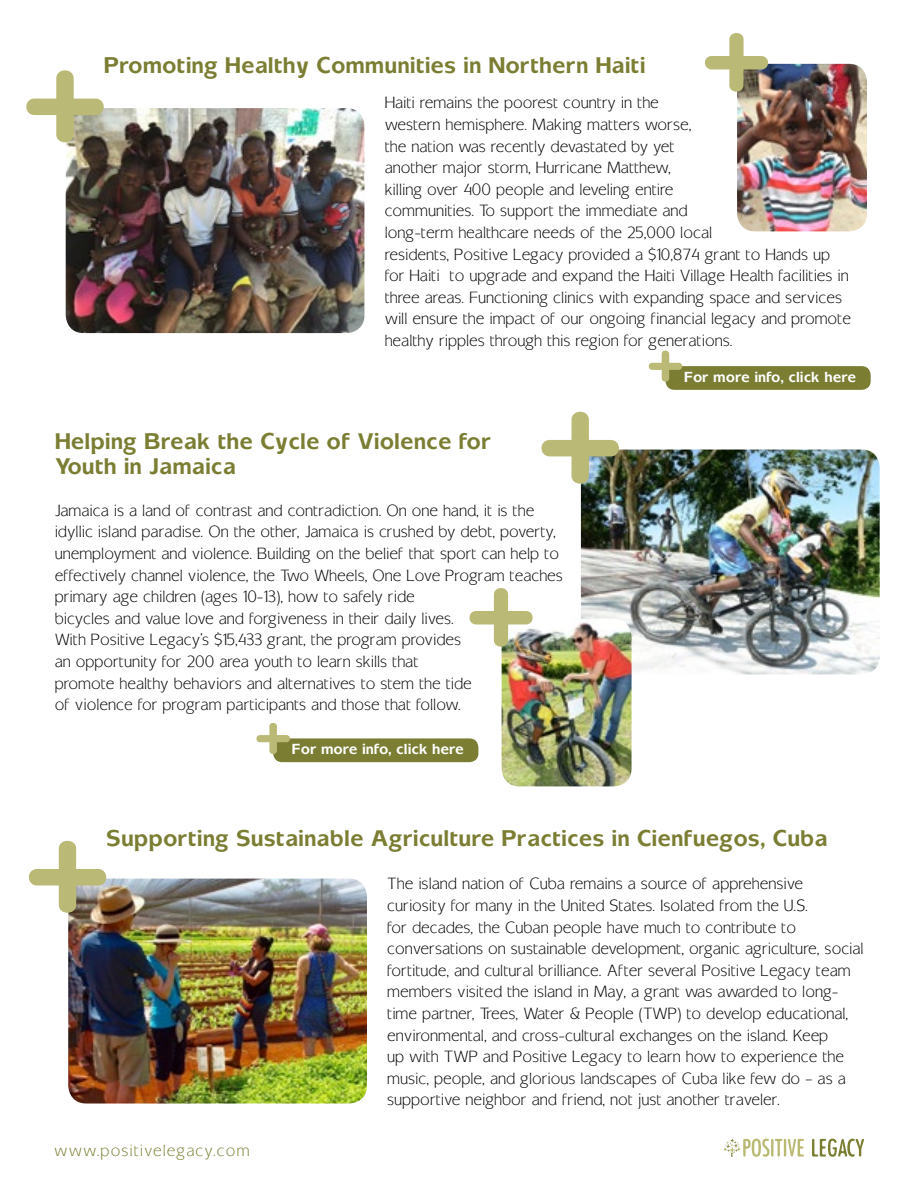
<style>
.page{position:relative;width:918px;height:1188px;background:#fff}
.page>*{position:absolute;margin:0;border:0;box-sizing:border-box;transform-origin:0 0}
.t1{font:700 21px/25.2px "Mixage";color:#7a7d32}
.t2{font:15px/21.6px "Mixage";color:#000}
.t3{font:15px "Mixage";letter-spacing:.07em;color:#7a7d32}
.t4{font:700 13.5px "Mixage";color:#fff}
</style>
<div class="page">
<svg style="left:812px;top:1139px;width:52px;height:18px"></svg>
<svg style="left:724px;top:1139px;width:80px;height:18px"></svg>
<img style="left:581px;top:450px;width:299px;height:224px">
<svg style="left:541px;top:411px;width:81px;height:75px"></svg>
<img style="left:66px;top:108px;width:298px;height:225px">
<img style="left:502px;top:619px;width:130px;height:167px">
<svg style="left:26px;top:70px;width:81px;height:75px"></svg>
<img style="left:737px;top:64px;width:130px;height:167px">
<svg style="left:705px;top:33px;width:65px;height:61px"></svg>
<svg style="left:469px;top:588px;width:66px;height:61px"></svg>
<img style="left:68px;top:879px;width:299px;height:225px">
<svg style="left:28px;top:840px;width:81px;height:75px"></svg>
<div style="left:665px;top:366px;width:206px;height:24px;background:#7a7d32;border-radius:9px"></div>
<svg style="left:648px;top:350px;width:35px;height:33px"></svg>
<div style="left:273px;top:738px;width:205px;height:24px;background:#7a7d32;border-radius:9px"></div>
<svg style="left:256px;top:722px;width:35px;height:33px"></svg>
<h1 class="t1" style="left:104px;top:53px;width:543px">Promoting Healthy Communities in Northern Haiti</h1>
<p class="t2" style="left:385px;top:92px;width:468px">Haiti remains the poorest country in the<br>western hemisphere. Making matters worse,<br>the nation was recently devastated by yet<br>another major storm, Hurricane Matthew,<br>killing over 400 people and leveling entire<br>communities. To support the immediate and<br>long-term healthcare needs of the 25,000 local<br>residents, Positive Legacy provided a $10,874 grant to Hands up for Haiti to upgrade and expand the Haiti Village Health facilities in three areas. Functioning clinics with expanding space and services will ensure the impact of our ongoing financial legacy and promote healthy ripples through this region for generations.</p>
<h1 class="t1" style="left:55px;top:428px;width:438px">Helping Break the Cycle of Violence for<br>Youth in Jamaica</h1>
<p class="t2" style="left:55px;top:500px;width:510px">Jamaica is a land of contrast and contradiction. On one hand, it is the idyllic island paradise. On the other, Jamaica is crushed by debt, poverty, unemployment and violence. Building on the belief that sport can help to effectively channel violence, the Two Wheels, One Love Program teaches primary age children (ages 10-13), how to safely ride<br>bicycles and value love and forgiveness in their daily lives.<br>With Positive Legacy’s $15,433 grant, the program provides<br>an opportunity for 200 area youth to learn skills that<br>promote healthy behaviors and alternatives to stem the tide<br>of violence for program participants and those that follow.</p>
<p class="t4" style="left:292px;top:741px;width:174px">For more info, click here</p>
<p class="t4" style="left:684px;top:368px;width:174px">For more info, click here</p>
<h1 class="t1" style="left:106px;top:826px;width:723px">Supporting Sustainable Agriculture Practices in Cienfuegos, Cuba</h1>
<p class="t2" style="left:387px;top:873px;width:478px">The island nation of Cuba remains a source of apprehensive curiosity for many in the United States. Isolated from the U.S.<br>for decades, the Cuban people have much to contribute to conversations on sustainable development, organic agriculture, social fortitude, and cultural brilliance. After several Positive Legacy team members visited the island in May, a grant was awarded to long&shy;time partner, Trees, Water &amp; People (TWP) to develop educational, environmental, and cross-cultural exchanges on the island. Keep<br>up with TWP and Positive Legacy to learn how to experience the music, people, and glorious landscapes of Cuba like few do – as a supportive neighbor and friend, not just another traveler.</p>
<p class="t3" style="left:54px;top:1141px;width:197px">www.positivelegacy.com</p>
</div>
